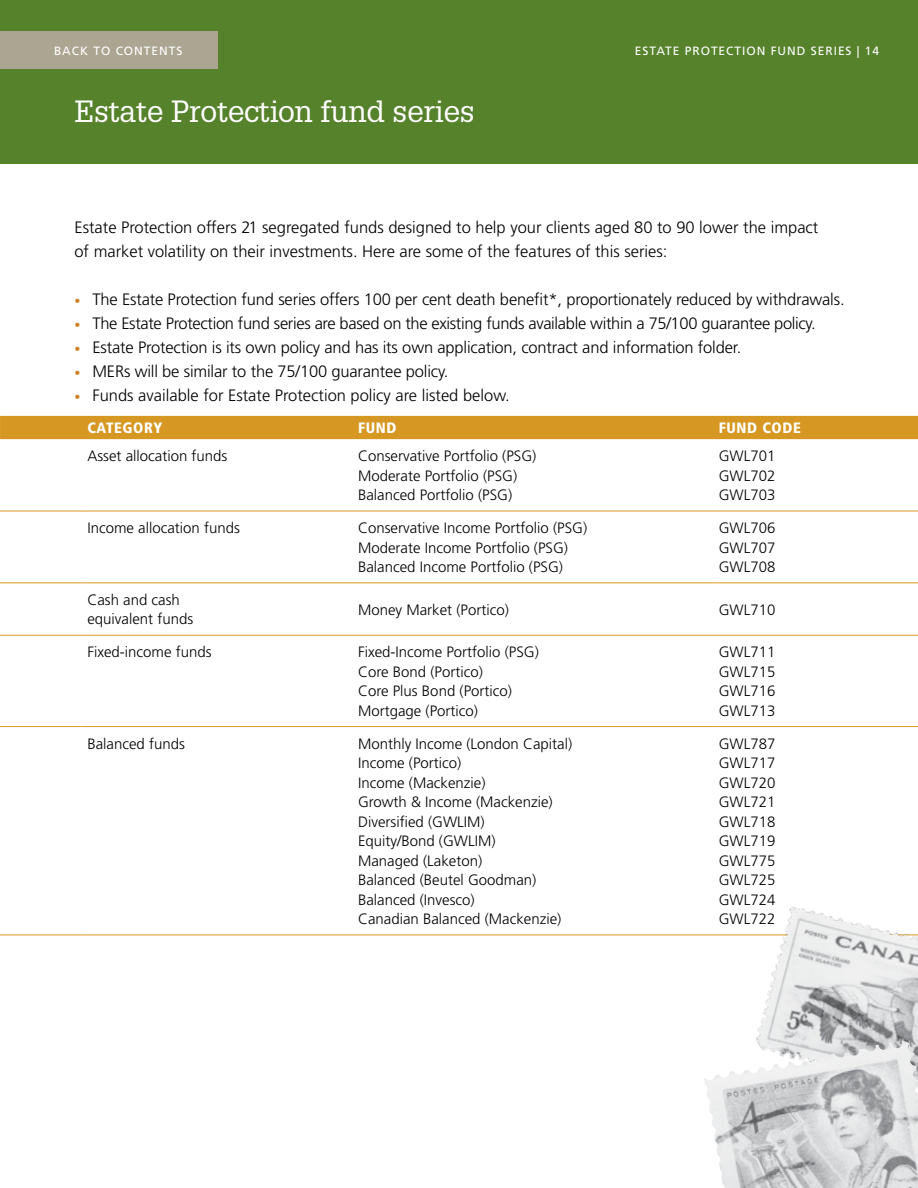
<style>
.page{position:relative;width:918px;height:1188px;background:#fff}
.page>*{position:absolute;margin:0;border:0;box-sizing:border-box;transform-origin:0 0}
.t1{font:30px "Glypha LT Std";letter-spacing:-.01em;color:#fff}
.t2{font:300 16.5px/24px "Frutiger LT Std";letter-spacing:-.01em;color:#000}
.t3{font:300 15px/19.5px "Frutiger LT Std";color:#000}
.t4{font:900 condensed 15px "Frutiger LT Std";letter-spacing:.04em;color:#fff}
.t5{font:12px "Frutiger LT Std";letter-spacing:.08em;color:#fff}
.s1{font-weight:400;font-stretch:condensed;font-size:12px;color:#cb8222}
</style>
<div class="page">
<div style="left:0;top:0;width:918px;height:163px;background:#56822c"></div>
<div style="left:0;top:416px;width:918px;height:23px;background:#d69823"></div>
<hr style="left:0;top:511px;width:81px;height:1px;background:#d69823">
<hr style="left:81px;top:511px;width:271px;height:1px;background:#d69823">
<hr style="left:352px;top:511px;width:361px;height:1px;background:#d69823">
<hr style="left:713px;top:511px;width:205px;height:1px;background:#d69823">
<hr style="left:0;top:583px;width:81px;height:1px;background:#d69823">
<hr style="left:81px;top:583px;width:271px;height:1px;background:#d69823">
<hr style="left:352px;top:583px;width:361px;height:1px;background:#d69823">
<hr style="left:713px;top:583px;width:205px;height:1px;background:#d69823">
<hr style="left:0;top:635px;width:81px;height:1px;background:#d69823">
<hr style="left:81px;top:635px;width:271px;height:1px;background:#d69823">
<hr style="left:352px;top:635px;width:361px;height:1px;background:#d69823">
<hr style="left:713px;top:635px;width:205px;height:1px;background:#d69823">
<hr style="left:0;top:726px;width:81px;height:1px;background:#d69823">
<hr style="left:81px;top:726px;width:271px;height:1px;background:#d69823">
<hr style="left:352px;top:726px;width:361px;height:1px;background:#d69823">
<hr style="left:713px;top:726px;width:205px;height:1px;background:#d69823">
<hr style="left:0;top:935px;width:81px;height:1px;background:#d69823">
<hr style="left:81px;top:935px;width:271px;height:1px;background:#d69823">
<hr style="left:352px;top:935px;width:361px;height:1px;background:#d69823">
<hr style="left:713px;top:935px;width:205px;height:1px;background:#d69823">
<img style="left:747px;top:907px;width:171px;height:134px">
<img style="left:704px;top:1041px;width:214px;height:147px">
<div style="left:0;top:31px;width:217px;height:38px;background:#aca591"></div>
<p class="t5" style="left:54px;top:44px;width:130px">BACK TO CONTENTS</p>
<p class="t5" style="left:635px;top:43px;width:246px">ESTATE PROTECTION FUND SERIES | 14</p>
<h1 class="t1" style="left:74px;top:94px;width:402px">Estate Protection fund series</h1>
<p class="t2" style="left:74px;top:215px;width:746px">Estate Protection offers 21 segregated funds designed to help your clients aged 80 to 90 lower the impact of market volatility on their investments. Here are some of the features of this series:</p>
<p class="t2" style="left:74px;top:287px;width:772px"><span class="s1">•</span> The Estate Protection fund series offers 100 per cent death benefit*, proportionately reduced by withdrawals.</p>
<p class="t2" style="left:74px;top:311px;width:743px"><span class="s1">•</span> The Estate Protection fund series are based on the existing funds available within a 75/100 guarantee policy.</p>
<p class="t2" style="left:74px;top:335px;width:668px"><span class="s1">•</span> Estate Protection is its own policy and has its own application, contract and information folder.</p>
<p class="t2" style="left:74px;top:359px;width:375px"><span class="s1">•</span> MERs will be similar to the 75/100 guarantee policy.</p>
<p class="t2" style="left:74px;top:383px;width:437px"><span class="s1">•</span> Funds available for Estate Protection policy are listed below.</p>
<p class="t4" style="left:87px;top:419px;width:76px">CATEGORY</p>
<p class="t4" style="left:358px;top:419px;width:40px">FUND</p>
<p class="t4" style="left:719px;top:419px;width:84px">FUND CODE</p>
<p class="t3" style="left:87px;top:447px;width:142px">Asset allocation funds</p>
<p class="t3" style="left:358px;top:447px;width:180px">Conservative Portfolio (PSG)<br>Moderate Portfolio (PSG)<br>Balanced Portfolio (PSG)</p>
<p class="t3" style="left:719px;top:447px;width:58px;text-align:justify">GWL701<br>GWL702<br>GWL703</p>
<p class="t3" style="left:87px;top:518px;width:154px">Income allocation funds</p>
<p class="t3" style="left:358px;top:518px;width:231px">Conservative Income Portfolio (PSG)<br>Moderate Income Portfolio (PSG)<br>Balanced Income Portfolio (PSG)</p>
<p class="t3" style="left:719px;top:518px;width:58px;text-align:justify">GWL706<br>GWL707<br>GWL708</p>
<p class="t3" style="left:87px;top:590px;width:107px">Cash and cash equivalent funds</p>
<p class="t3" style="left:358px;top:600px;width:152px">Money Market (Portico)</p>
<p class="t3" style="left:719px;top:600px;width:58px">GWL710</p>
<p class="t3" style="left:87px;top:643px;width:126px">Fixed-income funds</p>
<p class="t3" style="left:358px;top:643px;width:182px">Fixed-Income Portfolio (PSG)<br>Core Bond (Portico)<br>Core Plus Bond (Portico)<br>Mortgage (Portico)</p>
<p class="t3" style="left:719px;top:643px;width:58px;text-align:justify">GWL711<br>GWL715<br>GWL716<br>GWL713</p>
<p class="t3" style="left:87px;top:734px;width:99px">Balanced funds</p>
<p class="t3" style="left:358px;top:734px;width:216px">Monthly Income (London Capital)<br>Income (Portico)<br>Income (Mackenzie)<br>Growth &amp; Income (Mackenzie)<br>Diversified (GWLIM)<br>Equity/Bond (GWLIM)<br>Managed (Laketon)<br>Balanced (Beutel Goodman)<br>Balanced (Invesco)<br>Canadian Balanced (Mackenzie)</p>
<p class="t3" style="left:719px;top:734px;width:58px;text-align:justify">GWL787<br>GWL717<br>GWL720<br>GWL721<br>GWL718<br>GWL719<br>GWL775<br>GWL725<br>GWL724<br>GWL722</p>
</div>
